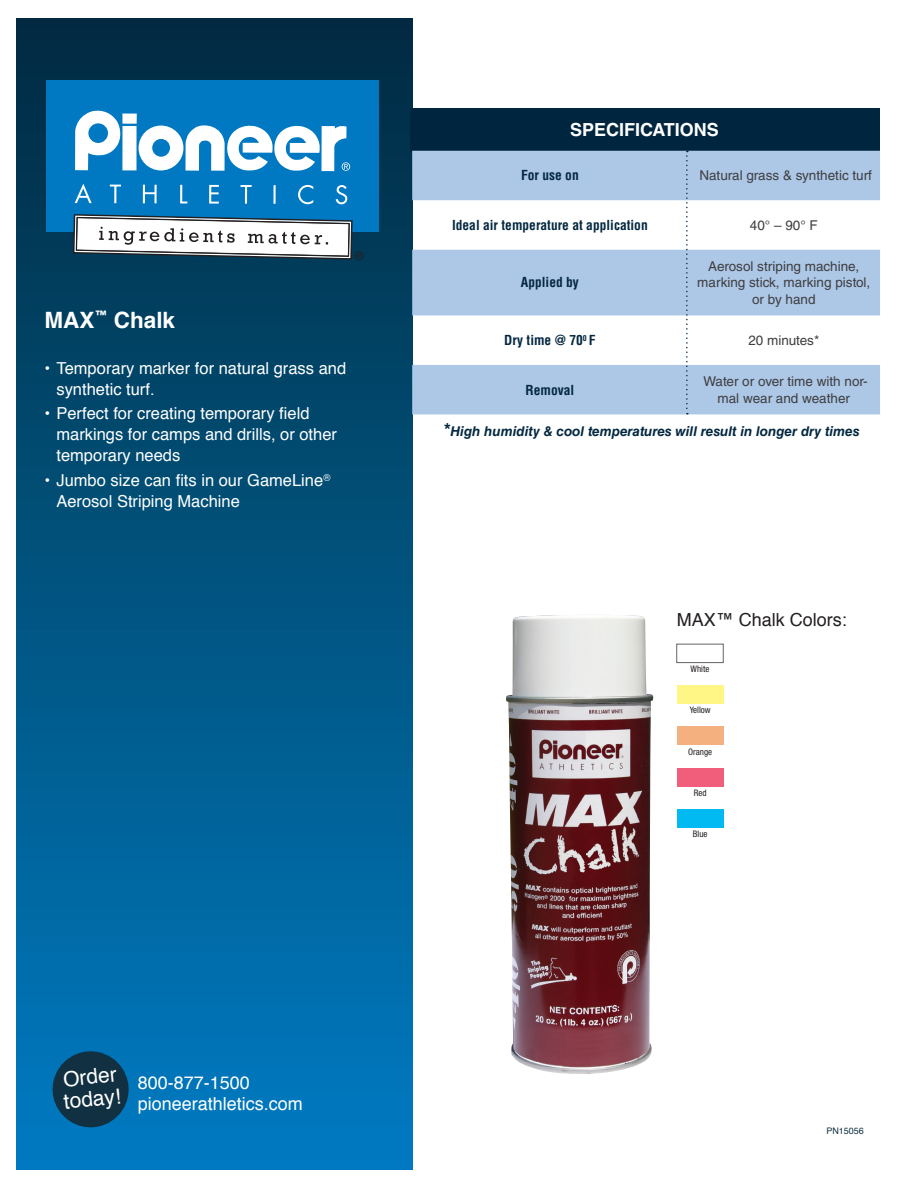
<style>
.page{position:relative;width:918px;height:1188px;background:#fff}
.page>*{position:absolute;margin:0;border:0;box-sizing:border-box;transform-origin:0 0}
.Product_Name{font:700 22.5px "Helvetica";color:#fff}
.t1{font:21px "Helvetica";color:#fff}
.t2{font:18px "Helvetica";color:#fff}
.Color_Swatch_Head{font:18px "Helvetica";color:#231f20}
.t3{font:700 18px "Helvetica LT Std";color:#fff}
.t4{font:16.5px/21px "Helvetica";color:#fff}
.t5{font:13.5px/16.2px "Helvetica LT Std";color:#3e3e3f;text-align:center}
.t6{font:700 condensed 13.5px "Helvetica LT Std";color:#032841}
.t7{font:italic 700 13.5px "Helvetica LT Std";color:#032841}
.t8{font:12.15px "Helvetica LT Std";color:#231f20}
.Color_Swatch_Name{font:condensed 9px "Helvetica Neue LT Std";color:#231f20}
.t9{font:9px "Helvetica";color:#113041}
.s1{font-size:18px}
</style>
<div class="page">
<div style="left:16px;top:18px;width:396px;height:1152px;background:linear-gradient(to bottom,#012c42,#007bc1)"></div>
<div style="left:677px;top:685px;width:47px;height:19px;background:#fff685"></div>
<div style="left:677px;top:726px;width:47px;height:19px;background:#f5b080"></div>
<div style="left:677px;top:768px;width:47px;height:18px;background:#f05e7b"></div>
<div style="left:677px;top:809px;width:47px;height:19px;background:#00baf1"></div>
<div style="left:677px;top:644px;width:46px;height:19px;background:#fff;border:1px solid #636366"></div>
<img style="left:506px;top:615px;width:147px;height:459px">
<div style="left:411px;top:108px;width:469px;height:44px;background:#00263f"></div>
<svg style="left:412px;top:151px;width:468px;height:263px;fill:#adc7e7"></svg>
<div style="left:53px;top:1051px;width:76px;height:76px;background:#113041;border-radius:50%"></div>
<svg style="left:686px;top:151px;width:2px;height:263px"></svg>
<div style="left:46px;top:81px;width:332px;height:151px;background:#0079c2"></div>
<svg style="left:75px;top:110px;width:275px;height:62px"></svg>
<svg style="left:75px;top:184px;width:17px;height:19px"></svg>
<svg style="left:110px;top:185px;width:11px;height:18px"></svg>
<svg style="left:143px;top:185px;width:14px;height:18px"></svg>
<svg style="left:180px;top:185px;width:7px;height:18px"></svg>
<svg style="left:209px;top:185px;width:10px;height:19px"></svg>
<svg style="left:241px;top:185px;width:11px;height:19px"></svg>
<hr style="left:273px;top:185px;width:3px;height:19px;background:#fff">
<svg style="left:298px;top:185px;width:15px;height:19px"></svg>
<svg style="left:336px;top:185px;width:11px;height:19px"></svg>
<svg style="left:73px;top:214px;width:280px;height:46px"></svg>
<p class="t8" style="left:355px;top:249px;width:10px">®</p>
<p class="Product_Name" style="left:44px;top:302px;width:132px">MAX<sup>™</sup> Chalk</p>
<p class="t4" style="left:56px;top:358px;width:291px;text-indent:-12px">• Temporary marker for natural grass and synthetic turf.</p>
<p class="t4" style="left:56px;top:404px;width:282px;text-indent:-12px">• Perfect for creating temporary field markings for camps and drills, or other temporary needs</p>
<p class="t4" style="left:56px;top:470px;width:275px;text-indent:-12px">• Jumbo size can fits in our GameLine<sup>®<br></sup>Aerosol Striping Machine</p>
<p class="t3" style="left:570px;top:119px;width:150px">SPECIFICATIONS</p>
<p class="t6" style="left:521px;top:167px;width:59px">For use on</p>
<p class="t5" style="left:699px;top:167px;width:174px">Natural grass &amp; synthetic turf</p>
<p class="t6" style="left:452px;top:216px;width:197px">Ideal air temperature at application</p>
<p class="t5" style="left:750px;top:217px;width:69px">40° – 90° F</p>
<p class="t6" style="left:521px;top:274px;width:60px">Applied by</p>
<p class="t5" style="left:697px;top:258px;width:175px">Aerosol striping machine, marking stick, marking pistol, or by hand</p>
<p class="t6" style="left:504px;top:332px;width:93px">Dry time @ 70<sup>0</sup> F</p>
<p class="t5" style="left:748px;top:332px;width:72px">20 minutes*</p>
<p class="t6" style="left:526px;top:381px;width:50px">Removal</p>
<p class="t5" style="left:703px;top:374px;width:166px">Water or over time with nor&shy;mal wear and weather</p>
<p class="t7" style="left:444px;top:423px;width:417px"><span class="s1">*</span>High humidity &amp; cool temperatures will result in longer dry times</p>
<p class="Color_Swatch_Head" style="left:677px;top:605px;width:172px">MAX™ Chalk Colors:</p>
<p class="Color_Swatch_Name" style="left:691px;top:664px;width:20px">White</p>
<p class="Color_Swatch_Name" style="left:690px;top:705px;width:23px">Yellow</p>
<p class="Color_Swatch_Name" style="left:688px;top:746px;width:25px">Orange</p>
<p class="Color_Swatch_Name" style="left:694px;top:788px;width:14px">Red</p>
<p class="Color_Swatch_Name" style="left:693px;top:829px;width:16px">Blue</p>
<p class="t1" style="left:62px;top:1063px;width:55px;rotate:-6deg">Order</p>
<p class="t1" style="left:62px;top:1086px;width:59px;rotate:-6deg">today!</p>
<p class="t2" style="left:138px;top:1068px;width:114px">800-877-1500</p>
<p class="t2" style="left:138px;top:1090px;width:167px">pioneerathletics.com</p>
<p class="t9" style="left:826px;top:1124px;width:39px">PN15056</p>
</div>
